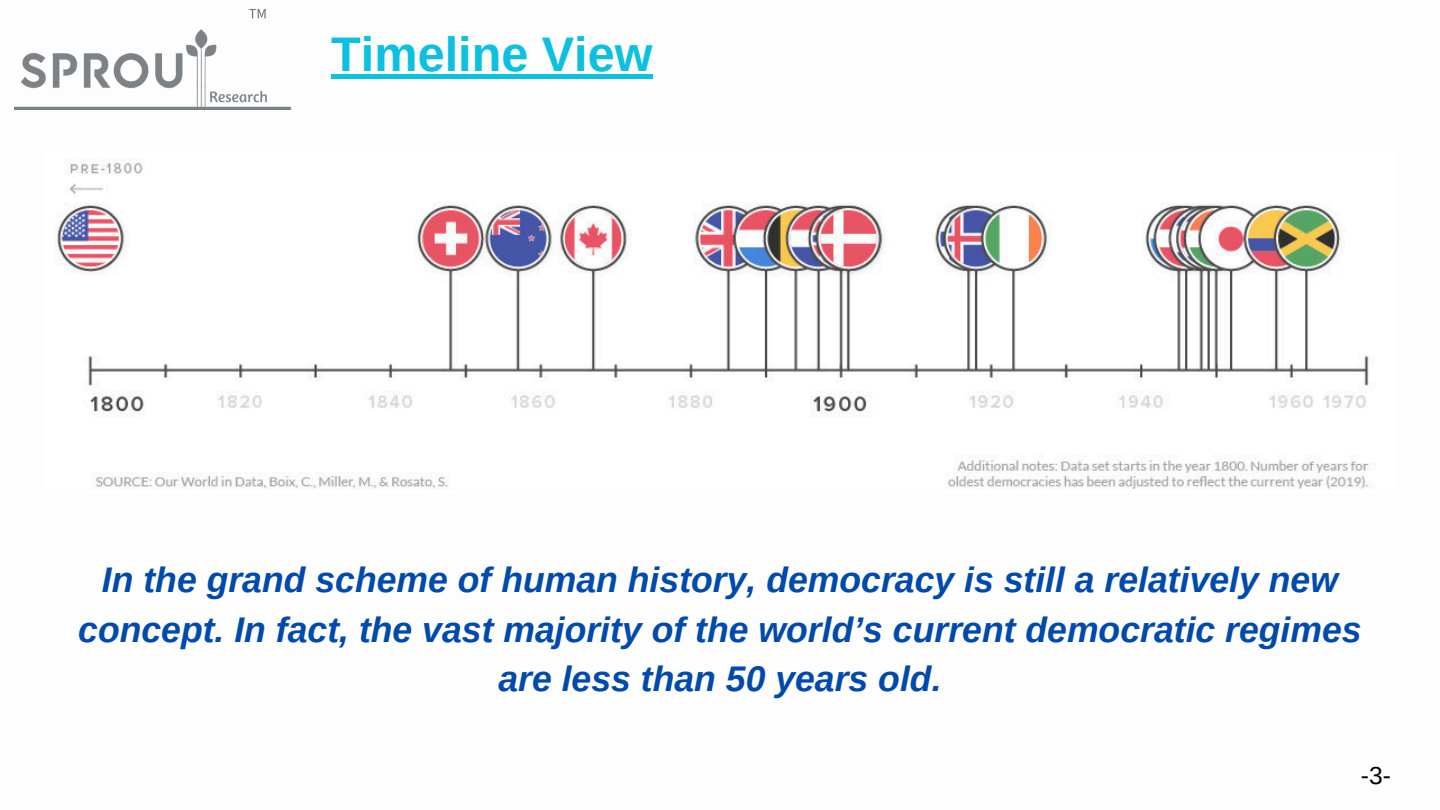
<style>
.page{position:relative;width:1440px;height:810px;background:#fff}
.page>*{position:absolute;margin:0;border:0;box-sizing:border-box;transform-origin:0 0}
.t1{font:700 48.6px "Arimo";color:#0cc0df}
.t2{font:italic 700 35.6px/49.5px "Arimo";color:#004aad;text-align:center}
.t3{font:24.6px "Arimo";color:#000}
</style>
<div class="page">
<img style="left:15px;top:8px;width:277px;height:102px">
<img style="left:55px;top:160px;width:1314px;height:329px">
<div style="left:331px;top:74px;width:322px;height:5px;background:#0cc0df"></div>
<p class="t1" style="left:331px;top:28px;width:323px">Timeline View</p>
<h2 class="t2" style="left:78px;top:555px;width:1285px">In the grand scheme of human history, democracy is still a relatively new concept. In fact, the vast majority of the world’s current democratic regimes are less than 50 years old.</h2>
<p class="t3" style="left:1361px;top:762px;width:32px">-3-</p>
</div>
